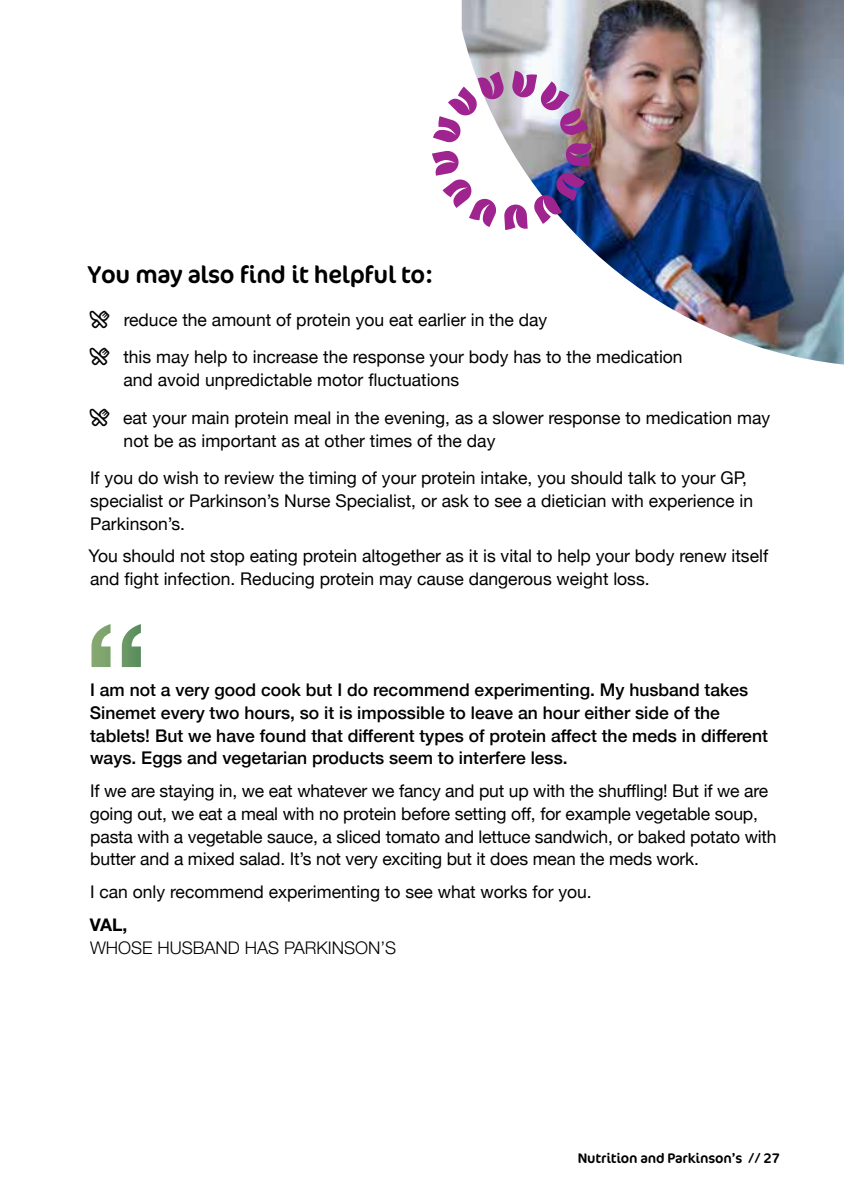
<style>
.page{position:relative;width:844px;height:1191px;background:#fff}
.page>*{position:absolute;margin:0;border:0;box-sizing:border-box;transform-origin:0 0}
.t1{font:500 152.25px "Helvetica Neue";color:#fff}
.t2{font:24.5px "Cocon";letter-spacing:-.01em;color:#000}
.t3{font:17.5px/22.8px "Helvetica Neue";color:#000}
.t4{font:500 17.5px/22.8px "Helvetica Neue";color:#000}
.t5{font:300 17.5px "Helvetica Neue";color:#000}
.t6{font:700 17.5px "Helvetica Neue";color:#000}
.t7{font:14px "Cocon Pro";letter-spacing:-.01em;color:#000}
</style>
<div class="page">
<img style="left:461px;top:0;width:382px;height:364px">
<svg style="left:432px;top:150px;width:65px;height:77px"></svg>
<svg style="left:433px;top:72px;width:71px;height:71px"></svg>
<svg style="left:511px;top:71px;width:77px;height:65px"></svg>
<svg style="left:565px;top:143px;width:26px;height:23px"></svg>
<svg style="left:533px;top:172px;width:52px;height:52px"></svg>
<svg style="left:504px;top:204px;width:23px;height:26px"></svg>
<h2 class="t2" style="left:87px;top:260px;width:347px">You may also find it helpful to:</h2>
<p class="t3" style="left:123px;top:302px;width:560px;line-height:37.6px">reduce the amount of protein you eat earlier in the day<br>this may help to increase the response your body has to the medication</p>
<p class="t3" style="left:123px;top:362px;width:648px;line-height:37.6px">and avoid unpredictable motor fluctuations<br>eat your main protein meal in the evening, as a slower response to medication may</p>
<p class="t3" style="left:90px;top:422px;width:658px;line-height:37.6px;text-indent:34px">not be as important as at other times of the day<br>If you do wish to review the timing of your protein intake, you should talk to your GP,</p>
<p class="t3" style="left:90px;top:490px;width:664px">specialist or Parkinson’s Nurse Specialist, or ask to see a dietician with experience in<br>Parkinson’s.</p>
<p class="t3" style="left:89px;top:546px;width:681px">You should not stop eating protein altogether as it is vital to help your body renew itself and fight infection. Reducing protein may cause dangerous weight loss.</p>
<h1 class="t1" style="left:82px;top:556px;width:69px">“</h1>
<p class="t4" style="left:90px;top:677px;width:679px">I am not a very good cook but I do recommend experimenting. My husband takes Sinemet every two hours, so it is impossible to leave an hour either side of the tablets! But we have found that different types of protein affect the meds in different ways. Eggs and vegetarian products seem to interfere less.</p>
<p class="t3" style="left:90px;top:780px;width:688px">If we are staying in, we eat whatever we fancy and put up with the shuffling! But if we are going out, we eat a meal with no protein before setting off, for example vegetable soup, pasta with a vegetable sauce, a sliced tomato and lettuce sandwich, or baked potato with butter and a mixed salad. It’s not very exciting but it does mean the meds work.</p>
<p class="t3" style="left:90px;top:881px;width:503px">I can only recommend experimenting to see what works for you.</p>
<p class="t6" style="left:90px;top:913px;width:39px">VAL,</p>
<p class="t5" style="left:90px;top:936px;width:308px">WHOSE HUSBAND HAS PARKINSON’S</p>
<p class="t7" style="left:577px;top:1148px;width:204px">Nutrition and Parkinson’s // 27</p>
</div>
